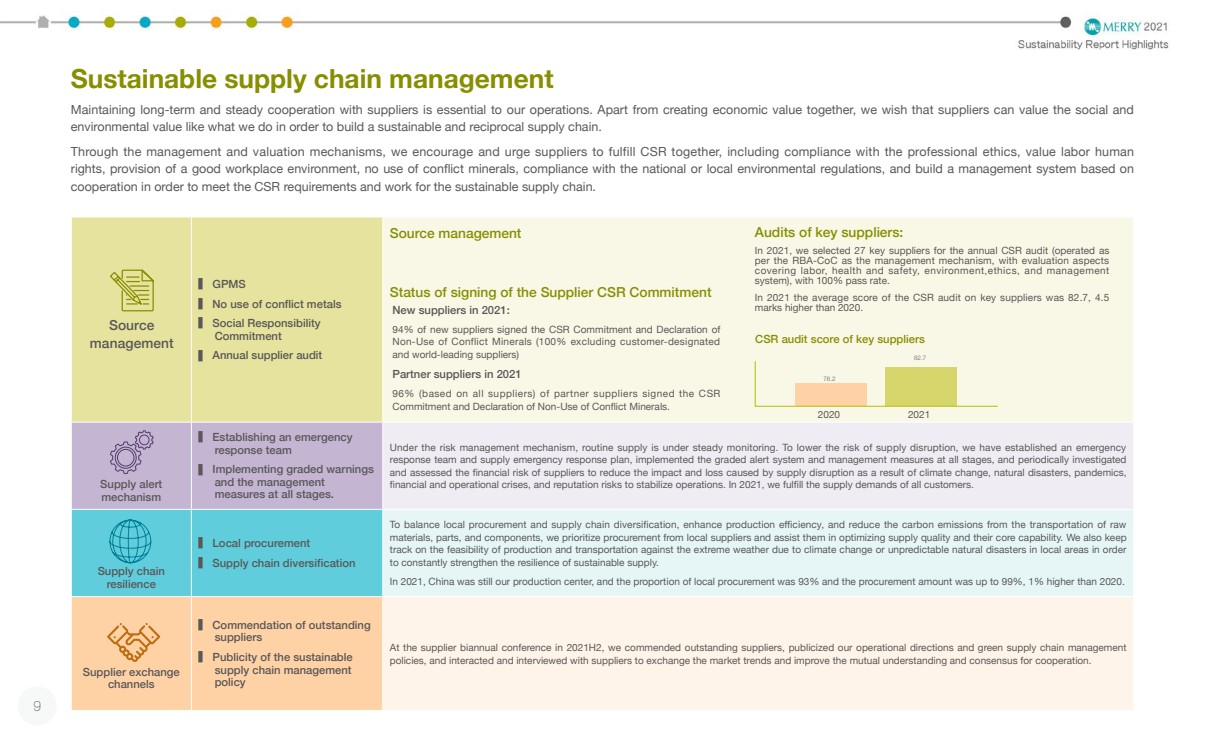
<style>
.page{position:relative;width:1205px;height:745px;background:#fff}
.page>*{position:absolute;margin:0;border:0;box-sizing:border-box;transform-origin:0 0}
.t1{font:700 26.25px "Helvetica Neue";color:#878e00}
.t2{font:500 13.75px "Helvetica Neue";color:#878e00}
.t3{font:500 13.75px/17.5px "Helvetica Neue";letter-spacing:.005em;color:#595757;text-align:center}
.t4{font:12.5px/17.5px "Helvetica Neue";color:#595757}
.t5{font:300 12.5px "AR New Hei B5";color:#727171}
.t6{font:500 11.25px/12.5px "Helvetica Neue";color:#595757}
.t7{font:500 11.25px "Helvetica Neue";color:#878e00}
.t8{font:10px/12.5px "Helvetica Neue";color:#595757;text-align:justify}
.t9{font:10px/12.5px "Helvetica Neue";letter-spacing:.045em;color:#595757}
.t10{font:300 6.25px "Helvetica Neue";color:#595757}
.s1{font-family:"AR New Hei B5";font-weight:300}
</style>
<div class="page">
<img style="left:0;top:10px;width:1169px;height:701px">
<div style="left:18px;top:686px;width:39px;height:39px;background:#f7f8f8;border-radius:50%"></div>
<div style="left:71px;top:217px;width:120px;height:205px;background:#e6e39e"></div>
<div style="left:191px;top:217px;width:192px;height:205px;background:#e6e39e"></div>
<div style="left:383px;top:217px;width:750px;height:205px;background:#f9f8e7"></div>
<div style="left:71px;top:422px;width:120px;height:87px;background:#c4b5d2"></div>
<div style="left:191px;top:422px;width:192px;height:87px;background:#c4b5d2"></div>
<div style="left:383px;top:422px;width:750px;height:87px;background:#f0ecf4"></div>
<div style="left:71px;top:509px;width:120px;height:87px;background:#60cddd"></div>
<div style="left:191px;top:509px;width:192px;height:87px;background:#60cddd"></div>
<div style="left:383px;top:509px;width:750px;height:87px;background:#e6f6f7"></div>
<div style="left:71px;top:596px;width:120px;height:114px;background:#ffd2a6"></div>
<div style="left:191px;top:596px;width:192px;height:114px;background:#ffd2a6"></div>
<div style="left:383px;top:596px;width:750px;height:114px;background:#fff4e9"></div>
<hr style="left:71px;top:216px;width:120px;height:1px;background:#fff">
<hr style="left:71px;top:217px;width:1px;height:204px;background:#fff">
<hr style="left:191px;top:216px;width:192px;height:1px;background:#fff">
<hr style="left:191px;top:217px;width:1px;height:204px;background:#fff">
<hr style="left:383px;top:216px;width:751px;height:1px;background:#fff">
<hr style="left:382px;top:217px;width:1px;height:204px;background:#fff">
<hr style="left:1133px;top:217px;width:1px;height:204px;background:#fff">
<hr style="left:71px;top:421px;width:120px;height:1px;background:#fff">
<hr style="left:71px;top:422px;width:1px;height:86px;background:#fff">
<hr style="left:191px;top:421px;width:192px;height:1px;background:#fff">
<hr style="left:191px;top:422px;width:1px;height:86px;background:#fff">
<hr style="left:383px;top:421px;width:751px;height:1px;background:#fff">
<hr style="left:382px;top:422px;width:1px;height:86px;background:#fff">
<hr style="left:1133px;top:422px;width:1px;height:86px;background:#fff">
<hr style="left:71px;top:508px;width:120px;height:1px;background:#fff">
<hr style="left:71px;top:509px;width:1px;height:86px;background:#fff">
<hr style="left:191px;top:508px;width:192px;height:1px;background:#fff">
<hr style="left:191px;top:509px;width:1px;height:86px;background:#fff">
<hr style="left:383px;top:508px;width:751px;height:1px;background:#fff">
<hr style="left:382px;top:509px;width:1px;height:86px;background:#fff">
<hr style="left:1133px;top:509px;width:1px;height:86px;background:#fff">
<hr style="left:71px;top:595px;width:120px;height:1px;background:#fff">
<hr style="left:71px;top:596px;width:1px;height:113px;background:#fff">
<hr style="left:191px;top:595px;width:192px;height:1px;background:#fff">
<hr style="left:191px;top:596px;width:1px;height:113px;background:#fff">
<hr style="left:383px;top:595px;width:751px;height:1px;background:#fff">
<hr style="left:382px;top:596px;width:1px;height:113px;background:#fff">
<hr style="left:1133px;top:596px;width:1px;height:113px;background:#fff">
<hr style="left:71px;top:709px;width:120px;height:1px;background:#fff">
<hr style="left:191px;top:709px;width:192px;height:1px;background:#fff">
<hr style="left:383px;top:709px;width:751px;height:1px;background:#fff">
<svg style="left:110px;top:269px;width:44px;height:43px"></svg>
<hr style="left:755px;top:361px;width:1px;height:45px;background:#b4bd00">
<div style="left:796px;top:383px;width:71px;height:23px;background:#ffd2a6"></div>
<div style="left:885px;top:367px;width:71px;height:39px;background:#d7d66c"></div>
<hr style="left:755px;top:405px;width:242px;height:1px;background:#b4bd00">
<svg style="left:109px;top:519px;width:43px;height:44px"></svg>
<svg style="left:110px;top:430px;width:44px;height:44px"></svg>
<svg style="left:107px;top:623px;width:53px;height:38px"></svg>
<p class="t5" style="left:33px;top:699px;width:9px">9</p>
<h1 class="t1" style="left:71px;top:58px;width:484px">Sustainable supply chain management</h1>
<p class="t4" style="left:71px;top:101px;width:1064px">Maintaining long-term and steady cooperation with suppliers is essential to our operations. Apart from creating economic value together, we wish that suppliers can value the social and environmental value like what we do in order to build a sustainable and reciprocal supply chain.</p>
<p class="t4" style="left:71px;top:143px;width:1065px;text-align:justify">Through the management and valuation mechanisms, we encourage and urge suppliers to fulfill CSR together, including compliance with the professional ethics, value labor human rights, provision of a good workplace environment, no use of conflict minerals, compliance with the national or local environmental regulations, and build a management system based on cooperation in order to meet the CSR requirements and work for the sustainable supply chain.</p>
<h2 class="t3" style="left:90px;top:315px;width:85px">Source management</h2>
<p class="t6" style="left:100px;top:476px;width:64px">Supply alert mechanism</p>
<p class="t6" style="left:98px;top:563px;width:69px;text-align:center">Supply chain resilience</p>
<p class="t6" style="left:83px;top:664px;width:98px;text-align:center">Supplier exchange channels</p>
<p class="t6" style="left:198px;top:273px;width:145px;line-height:19.6px"><span class="s1">▍</span> GPMS<br><span class="s1">▍</span> No use of conflict metals <span class="s1">▍</span> Social Responsibility</p>
<p class="t6" style="left:198px;top:325px;width:125px;line-height:19.6px;text-indent:16px">Commitment<br><span class="s1">▍</span> Annual supplier audit</p>
<p class="t6" style="left:215px;top:430px;width:139px;text-indent:-16px"><span class="s1">▍</span> Establishing an emergency response team</p>
<p class="t6" style="left:215px;top:462px;width:161px;text-indent:-16px"><span class="s1">▍</span> Implementing graded warnings and the management measures at all stages.</p>
<p class="t6" style="left:198px;top:532px;width:159px;line-height:19.6px"><span class="s1">▍</span> Local procurement<br><span class="s1">▍</span> Supply chain diversification</p>
<h2 class="t2" style="left:390px;top:222px;width:133px">Source management</h2>
<h2 class="t2" style="left:390px;top:281px;width:323px">Status of signing of the Supplier CSR Commitment</h2>
<p class="t6" style="left:392px;top:302px;width:119px">New suppliers in 2021:</p>
<p class="t8" style="left:392px;top:323px;width:329px">94% of new suppliers signed the CSR Commitment and Declaration of Non-Use of Conflict Minerals (100% excluding customer-designated and world-leading suppliers)</p>
<p class="t6" style="left:392px;top:367px;width:131px">Partner suppliers in 2021</p>
<p class="t9" style="left:392px;top:387px;width:329px">96% (based on all suppliers) of partner suppliers signed the CSR<br>Commitment and Declaration of Non-Use of Conflict Minerals.</p>
<h2 class="t2" style="left:755px;top:221px;width:150px">Audits of key suppliers:</h2>
<p class="t8" style="left:755px;top:245px;width:356px;line-height:10px">In 2021, we selected 27 key suppliers for the annual CSR audit (operated as per the RBA-CoC as the management mechanism, with evaluation aspects covering labor, health and safety, environment,ethics, and management system), with 100% pass rate.</p>
<p class="t8" style="left:755px;top:292px;width:356px;line-height:10px">In 2021 the average score of the CSR audit on key suppliers was 82.7, 4.5 marks higher than 2020.</p>
<p class="t7" style="left:755px;top:330px;width:171px">CSR audit score of key suppliers</p>
<p class="t10" style="left:823px;top:374px;width:14px">78.2</p>
<p class="t10" style="left:914px;top:352px;width:14px">82.7</p>
<p class="t8" style="left:818px;top:408px;width:24px">2020</p>
<p class="t8" style="left:908px;top:408px;width:24px">2021</p>
<p class="t8" style="left:390px;top:441px;width:738px">Under the risk management mechanism, routine supply is under steady monitoring. To lower the risk of supply disruption, we have established an emergency response team and supply emergency response plan, implemented the graded alert system and management measures at all stages, and periodically investigated and assessed the financial risk of suppliers to reduce the impact and loss caused by supply disruption as a result of climate change, natural disasters, pandemics, financial and operational crises, and reputation risks to stabilize operations. In 2021, we fulfill the supply demands of all customers.</p>
<p class="t8" style="left:390px;top:518px;width:738px">To balance local procurement and supply chain diversification, enhance production efficiency, and reduce the carbon emissions from the transportation of raw materials, parts, and components, we prioritize procurement from local suppliers and assist them in optimizing supply quality and their core capability. We also keep track on the feasibility of production and transportation against the extreme weather due to climate change or unpredictable natural disasters in local areas in order to constantly strengthen the resilience of sustainable supply.</p>
<p class="t8" style="left:390px;top:575px;width:736px">In 2021, China was still our production center, and the proportion of local procurement was 93% and the procurement amount was up to 99%, 1% higher than 2020.</p>
<p class="t6" style="left:215px;top:617px;width:157px;text-indent:-16px"><span class="s1">▍</span> Commendation of outstanding suppliers</p>
<p class="t6" style="left:215px;top:649px;width:140px;text-align:justify;text-indent:-16px"><span class="s1">▍</span> Publicity of the sustainable supply chain management policy</p>
<p class="t8" style="left:390px;top:641px;width:738px">At the supplier biannual conference in 2021H2, we commended outstanding suppliers, publicized our operational directions and green supply chain management policies, and interacted and interviewed with suppliers to exchange the market trends and improve the mutual understanding and consensus for cooperation.</p>
</div>
